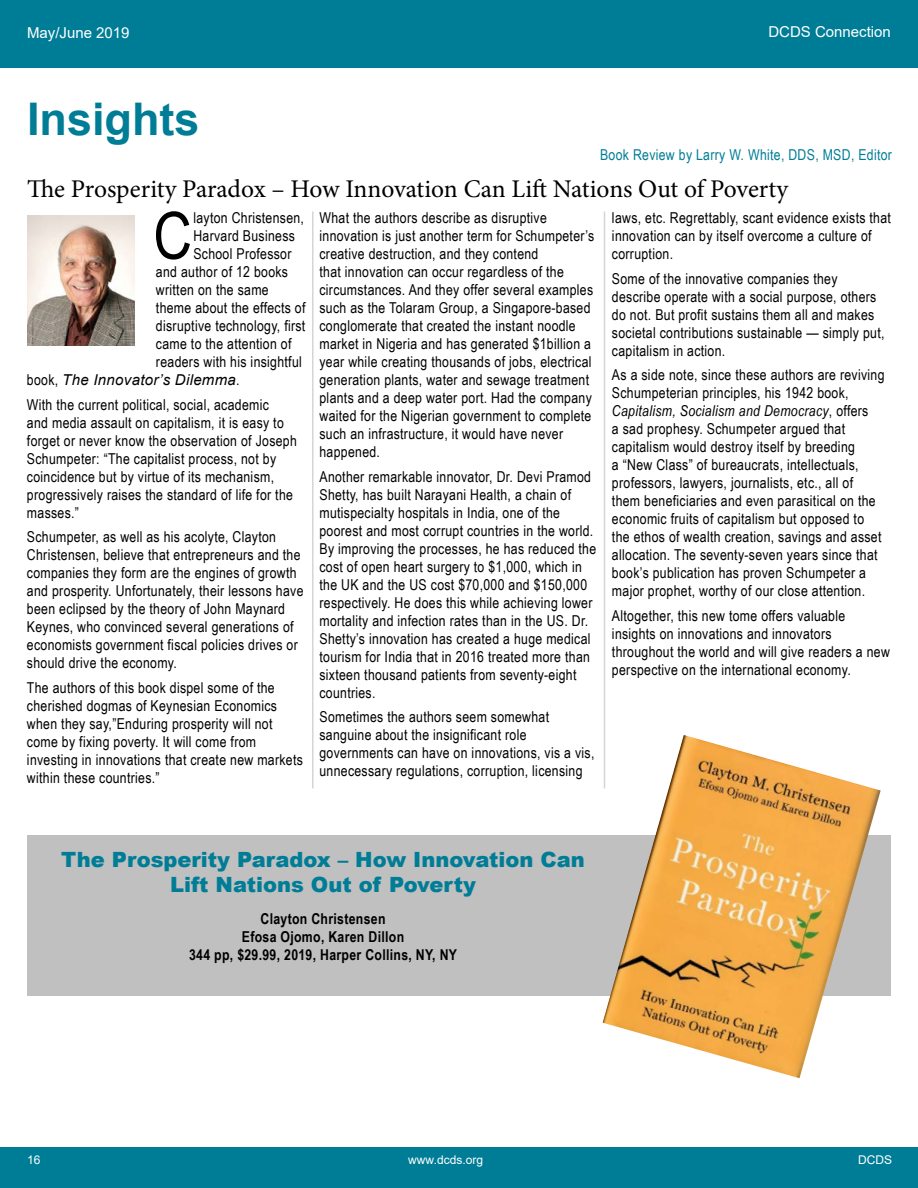
<style>
.page{position:relative;width:918px;height:1188px;background:#fff}
.page>*{position:absolute;margin:0;border:0;box-sizing:border-box;transform-origin:0 0}
.t1{font:65.25px "Arial Narrow";color:#000}
.t2{font:700 45px "Arial";color:#007d96}
.t3{font:25.5px "Minion Pro";letter-spacing:-.005em;color:#000}
.t4{font:900 21px/25.5px "Arial";color:#007d96;text-align:center}
.t5{font:15px/18px "Arial Narrow";letter-spacing:.02em;color:#000}
.t6{font:700 15px/18px "Arial Narrow";letter-spacing:.02em;color:#000;text-align:center}
.t7{font:15px "Arial Narrow";letter-spacing:.02em;color:#007d96}
.t8{font:italic 15px "Arial";letter-spacing:.02em;color:#000}
.t9{font:15px "Arial";color:#fff}
.t10{font:12px "Arial";color:#fff}
.s1{font-family:"Arial Narrow";font-style:normal}
.s2{font-style:italic}
</style>
<div class="page">
<div style="left:0;top:0;width:918px;height:60px;background:#007d96"></div>
<div style="left:0;top:51px;width:918px;height:17px;background:#007d96"></div>
<div style="left:0;top:1148px;width:918px;height:40px;background:#007d96"></div>
<div style="left:27px;top:835px;width:864px;height:161px;background:#c0c0c0"></div>
<img style="left:27px;top:216px;width:108px;height:130px">
<hr style="left:312px;top:212px;width:2px;height:576px;background:#d3d5d6">
<hr style="left:604px;top:212px;width:1px;height:576px;background:#d3d5d6">
<img style="left:603px;top:735px;width:278px;height:343px">
<p class="t9" style="left:27px;top:22px;width:104px">May/June 2019</p>
<h2 class="t2" style="left:27px;top:87px;width:174px">Insights</h2>
<p class="t9" style="left:768px;top:22px;width:124px">DCDS Connection</p>
<p class="t7" style="left:600px;top:143px;width:294px">Book Review by Larry W. White, DDS, MSD, Editor</p>
<h3 class="t3" style="left:27px;top:172px;width:763px">The Prosperity Paradox – How Innovation Can Lift Nations Out of Poverty</h3>
<h1 class="t1" style="left:153px;top:188px;width:40px">C</h1>
<p class="t5" style="left:193px;top:208px;width:112px">layton Christensen,</p>
<p class="t5" style="left:193px;top:226px;width:103px">Harvard Business</p>
<p class="t5" style="left:193px;top:244px;width:100px">School Professor</p>
<p class="t5" style="left:156px;top:262px;width:134px">and author of 12 books</p>
<p class="t5" style="left:156px;top:280px;width:114px">written on the same</p>
<p class="t5" style="left:156px;top:298px;width:151px">theme about the effects of</p>
<p class="t5" style="left:156px;top:316px;width:151px">disruptive technology, first</p>
<p class="t5" style="left:156px;top:334px;width:137px">came to the attention of</p>
<p class="t5" style="left:156px;top:352px;width:147px">readers with his insightful</p>
<p class="t8" style="left:27px;top:370px;width:214px"><span class="s1">book,</span> The Innovator’s Dilemma<span class="s1">.</span></p>
<p class="t5" style="left:27px;top:395px;width:271px">With the current political, social, academic<br>and media assault on capitalism, it is easy to forget or never know the observation of Joseph Schumpeter: “The capitalist process, not by coincidence but by virtue of its mechanism, progressively raises the standard of life for the masses.”</p>
<p class="t5" style="left:27px;top:527px;width:278px">Schumpeter, as well as his acolyte, Clayton Christensen, believe that entrepreneurs and the companies they form are the engines of growth and prosperity. Unfortunately, their lessons have been eclipsed by the theory of John Maynard Keynes, who convinced several generations of economists government fiscal policies drives or should drive the economy.</p>
<p class="t5" style="left:27px;top:678px;width:277px">The authors of this book dispel some of the cherished dogmas of Keynesian Economics when they say,”Enduring prosperity will not come by fixing poverty. It will come from investing in innovations that create new markets within these countries.”</p>
<p class="t5" style="left:319px;top:208px;width:276px">What the authors describe as disruptive innovation is just another term for Schumpeter’s creative destruction, and they contend<br>that innovation can occur regardless of the circumstances. And they offer several examples such as the Tolaram Group, a Singapore-based conglomerate that created the instant noodle market in Nigeria and has generated $1billion a year while creating thousands of jobs, electrical generation plants, water and sewage treatment plants and a deep water port. Had the company waited for the Nigerian government to complete such an infrastructure, it would have never happened.</p>
<p class="t5" style="left:319px;top:467px;width:278px">Another remarkable innovator, Dr. Devi Pramod Shetty, has built Narayani Health, a chain of mutispecialty hospitals in India, one of the poorest and most corrupt countries in the world.<br>By improving the processes, he has reduced the cost of open heart surgery to $1,000, which in the UK and the US cost $70,000 and $150,000 respectively. He does this while achieving lower mortality and infection rates than in the US. Dr.<br>Shetty’s innovation has created a huge medical tourism for India that in 2016 treated more than sixteen thousand patients from seventy-eight countries.</p>
<p class="t5" style="left:319px;top:707px;width:276px">Sometimes the authors seem somewhat sanguine about the insignificant role governments can have on innovations, vis a vis, unnecessary regulations, corruption, licensing</p>
<p class="t5" style="left:612px;top:208px;width:280px">laws, etc. Regrettably, scant evidence exists that innovation can by itself overcome a culture of corruption.</p>
<p class="t5" style="left:612px;top:269px;width:274px">Some of the innovative companies they describe operate with a social purpose, others do not. But profit sustains them all and makes societal contributions sustainable — simply put, capitalism in action.</p>
<p class="t5" style="left:612px;top:365px;width:274px">As a side note, since these authors are reviving Schumpeterian principles, his 1942 book, <span class="s2">Capitalism, Socialism and Democracy</span>, offers<br>a sad prophesy. Schumpeter argued that capitalism would destroy itself by breeding<br>a “New Class” of bureaucrats, intellectuals, professors, lawyers, journalists, etc., all of them beneficiaries and even parasitical on the economic fruits of capitalism but opposed to the ethos of wealth creation, savings and asset allocation. The seventy-seven years since that book’s publication has proven Schumpeter a major prophet, worthy of our close attention.</p>
<p class="t5" style="left:612px;top:606px;width:280px">Altogether, this new tome offers valuable insights on innovations and innovators throughout the world and will give readers a new perspective on the international economy.</p>
<h3 class="t4" style="left:61px;top:846px;width:525px">The Prosperity Paradox – How Innovation Can<br>Lift Nations Out of Poverty</h3>
<p class="t6" style="left:189px;top:909px;width:269px">Clayton Christensen<br>Efosa Ojomo, Karen Dillon<br>344 pp, $29.99, 2019, Harper Collins, NY, NY</p>
<p class="t10" style="left:27px;top:1152px;width:15px">16</p>
<p class="t10" style="left:408px;top:1152px;width:76px">www.dcds.org</p>
<p class="t10" style="left:858px;top:1152px;width:35px">DCDS</p>
</div>
